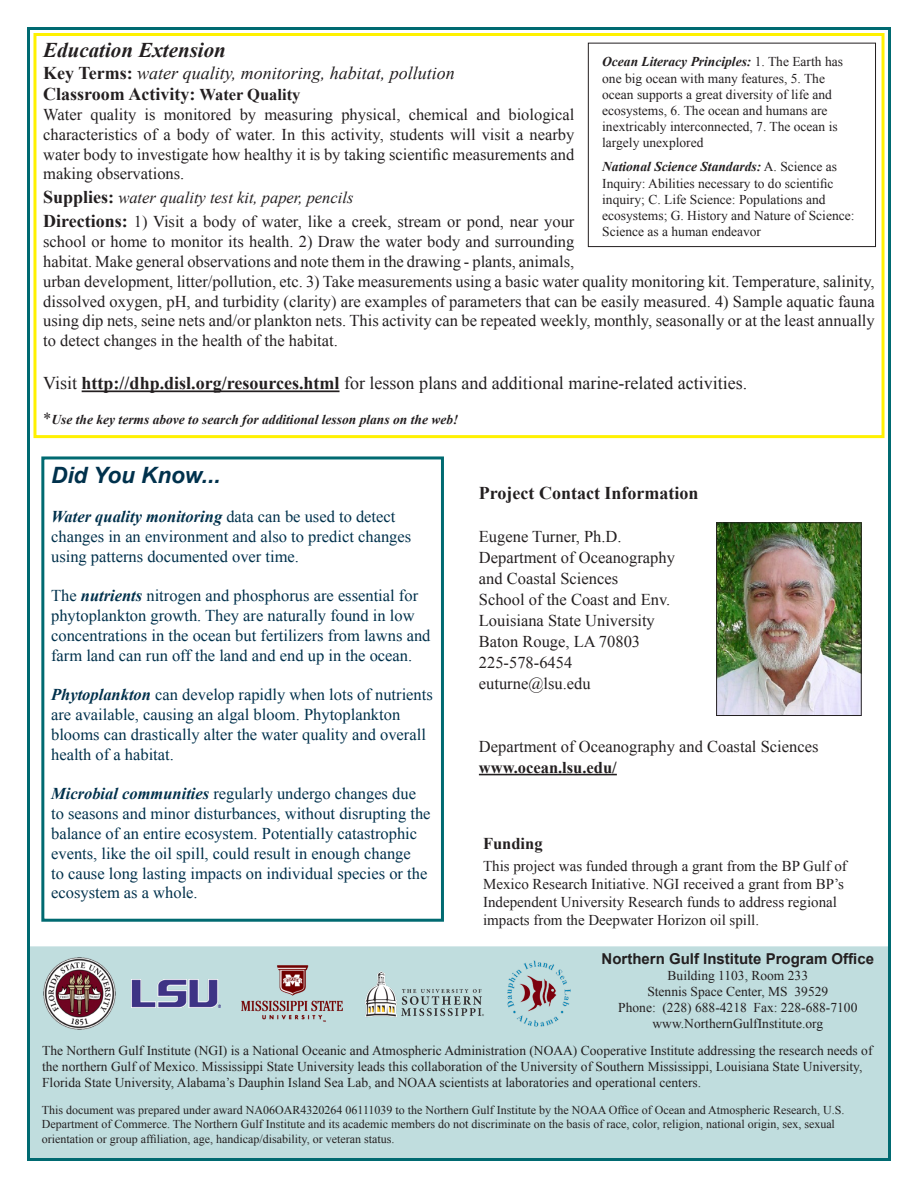
<style>
.page{position:relative;width:918px;height:1188px;background:#fff}
.page>*{position:absolute;margin:0;border:0;box-sizing:border-box;transform-origin:0 0}
.t1{font:italic 700 22.5px "Arial";color:#00314c}
.t2{font:italic 700 21px "Times New Roman";color:#231f20}
.t3{font:18px "Times New Roman";color:#231f20}
.t4{font:700 18px "Times New Roman";color:#231f20}
.t5{font:italic 18px "Times New Roman";color:#231f20}
.t6{font:16.5px/19.8px "Times New Roman";color:#231f20;text-align:justify}
.t7{font:16.5px/19.8px "Times New Roman";color:#00314c}
.t8{font:italic 16.5px "Times New Roman";color:#231f20}
.t9{font:700 16.5px "Times New Roman";color:#231f20}
.t10{font:15px/18px "Times New Roman";color:#231f20}
.t11{font:700 15px "Arial";color:#231f20}
.t12{font:13.5px/16.2px "Times New Roman";color:#231f20}
.t13{font:italic 700 13.5px "Times New Roman";color:#231f20}
.t14{font:12px/14.4px "Times New Roman";color:#231f20}
.s1{font-weight:700;font-style:normal}
.s2{font-size:16.5px}
.s3{font-weight:700;font-style:normal;font-size:18px}
.s4{font-weight:700;font-size:18px}
.s5{font-weight:700}
.s6{font-weight:400;font-style:normal;font-size:16.5px}
.s7{font-weight:700;font-style:italic}
</style>
<div class="page">
<div style="left:29px;top:946px;width:860px;height:214px;background:#c0ddde;border:2px solid #c0ddde"></div>
<hr style="left:82px;top:390px;width:258px;height:2px;background:#231f20">
<div style="left:33px;top:33px;width:852px;height:405px;border:3px solid #fff101"></div>
<hr style="left:30px;top:27px;width:861px;height:3px;background:#006a71">
<hr style="left:27px;top:1158px;width:864px;height:3px;background:#006a71">
<hr style="left:27px;top:27px;width:3px;height:1131px;background:#006a71">
<hr style="left:888px;top:28px;width:3px;height:1132px;background:#006a71">
<hr style="left:479px;top:774px;width:138px;height:1px;background:#231f20">
<div style="left:588px;top:43px;width:288px;height:204px;border:1px solid #231f20"></div>
<img style="left:507px;top:960px;width:64px;height:67px">
<img style="left:44px;top:958px;width:71px;height:71px">
<img style="left:132px;top:980px;width:89px;height:27px">
<img style="left:241px;top:965px;width:102px;height:57px">
<img style="left:365px;top:971px;width:119px;height:46px">
<div style="left:41px;top:456px;width:403px;height:466px;border:3px solid #006a71"></div>
<img style="left:718px;top:524px;width:142px;height:190px">
<div style="left:716px;top:522px;width:146px;height:194px;border:1px solid #231f20"></div>
<p class="t2" style="left:43px;top:35px;width:184px">Education Extension</p>
<p class="t5" style="left:43px;top:60px;width:413px"><span class="s1">Key Terms:</span> water quality, monitoring, habitat, pollution</p>
<p class="t4" style="left:43px;top:82px;width:259px">Classroom Activity: <span class="s2">Water Quality</span></p>
<p class="t6" style="left:43px;top:104px;width:533px">Water quality is monitored by measuring physical, chemical and biological characteristics of a body of water. In this activity, students will visit a nearby water body to investigate how healthy it is by taking scientific measurements and making observations.</p>
<p class="t8" style="left:43px;top:186px;width:312px"><span class="s3">Supplies:</span> water quality test kit, paper, pencils</p>
<p class="t6" style="left:43px;top:212px;width:833px;text-align:left"><span class="s4">Directions:</span> 1) Visit a body of water, like a creek, stream or pond, near your<br>school or home to monitor its health. 2) Draw the water body and surrounding<br>habitat. Make general observations and note them in the drawing - plants, animals,<br>urban development, litter/pollution, etc. 3) Take measurements using a basic water quality monitoring kit. Temperature, salinity, dissolved oxygen, pH, and turbidity (clarity) are examples of parameters that can be easily measured. 4) Sample aquatic fauna using dip nets, seine nets and/or plankton nets. This activity can be repeated weekly, monthly, seasonally or at the least annually to detect changes in the health of the habitat.</p>
<p class="t3" style="left:43px;top:371px;width:706px">Visit <span class="s5">http://dhp.disl.org/resources.html</span> for lesson plans and additional marine-related activities.</p>
<p class="t13" style="left:43px;top:410px;width:417px"><span class="s6">*</span>Use the key terms above to search for additional lesson plans on the web!</p>
<p class="t12" style="left:602px;top:54px;width:242px"><span class="s7">Ocean Literacy Principles:</span> 1. The Earth has one big ocean with many features, 5. The ocean supports a great diversity of life and ecosystems, 6. The ocean and humans are inextricably interconnected, 7. The ocean is largely unexplored</p>
<p class="t12" style="left:602px;top:159px;width:254px"><span class="s7">National Science Standards:</span> A. Science as Inquiry: Abilities necessary to do scientific inquiry; C. Life Science: Populations and ecosystems; G. History and Nature of Science:<br>Science as a human endeavor</p>
<p class="t1" style="left:51px;top:460px;width:171px">Did You Know...</p>
<p class="t7" style="left:51px;top:507px;width:362px"><span class="s7">Water quality monitoring</span> data can be used to detect changes in an environment and also to predict changes using patterns documented over time.</p>
<p class="t7" style="left:51px;top:586px;width:381px">The <span class="s7">nutrients</span> nitrogen and phosphorus are essential for phytoplankton growth. They are naturally found in low concentrations in the ocean but fertilizers from lawns and farm land can run off the land and end up in the ocean.</p>
<p class="t7" style="left:51px;top:685px;width:383px"><span class="s7">Phytoplankton</span> can develop rapidly when lots of nutrients are available, causing an algal bloom. Phytoplankton blooms can drastically alter the water quality and overall health of a habitat.</p>
<p class="t7" style="left:51px;top:784px;width:381px"><span class="s7">Microbial communities</span> regularly undergo changes due to seasons and minor disturbances, without disrupting the balance of an entire ecosystem. Potentially catastrophic events, like the oil spill, could result in enough change<br>to cause long lasting impacts on individual species or the ecosystem as a whole.</p>
<p class="t4" style="left:479px;top:481px;width:221px">Project Contact Information</p>
<p class="t6" style="left:479px;top:526px;width:144px">Eugene Turner, Ph.D.</p>
<p class="t6" style="left:479px;top:547px;width:198px">Department of Oceanography</p>
<p class="t6" style="left:479px;top:568px;width:141px">and Coastal Sciences</p>
<p class="t6" style="left:479px;top:589px;width:193px">School of the Coast and Env.</p>
<p class="t6" style="left:479px;top:610px;width:177px">Louisiana State University</p>
<p class="t6" style="left:479px;top:631px;width:163px">Baton Rouge, LA 70803</p>
<p class="t6" style="left:479px;top:652px;width:95px">225-578-6454</p>
<p class="t6" style="left:479px;top:673px;width:113px">euturne@lsu.edu</p>
<p class="t6" style="left:479px;top:736px;width:341px">Department of Oceanography and Coastal Sciences</p>
<p class="t9" style="left:479px;top:756px;width:139px">www.ocean.lsu.edu/</p>
<p class="t9" style="left:483px;top:832px;width:61px">Funding</p>
<p class="t10" style="left:483px;top:857px;width:365px">This project was funded through a grant from the BP Gulf of Mexico Research Initiative. NGI received a grant from BP’s Independent University Research funds to address regional impacts from the Deepwater Horizon oil spill.</p>
<p class="t11" style="left:602px;top:948px;width:274px">Northern Gulf Institute Program Office</p>
<p class="t12" style="left:618px;top:967px;width:241px;text-align:center">Building 1103, Room 233<br>Stennis Space Center, MS 39529<br>Phone: (228) 688-4218 Fax: 228-688-7100</p>
<p class="t12" style="left:653px;top:1016px;width:172px">www.NorthernGulfInstitute.org</p>
<p class="t12" style="left:42px;top:1042px;width:832px">The Northern Gulf Institute (NGI) is a National Oceanic and Atmospheric Administration (NOAA) Cooperative Institute addressing the research needs of the northern Gulf of Mexico. Mississippi State University leads this collaboration of the University of Southern Mississippi, Louisiana State University,<br>Florida State University, Alabama’s Dauphin Island Sea Lab, and NOAA scientists at laboratories and operational centers.</p>
<p class="t14" style="left:42px;top:1102px;width:804px">This document was prepared under award NA06OAR4320264 06111039 to the Northern Gulf Institute by the NOAA Office of Ocean and Atmospheric Research, U.S.<br>Department of Commerce. The Northern Gulf Institute and its academic members do not discriminate on the basis of race, color, religion, national origin, sex, sexual orientation or group affiliation, age, handicap/disability, or veteran status.</p>
</div>
